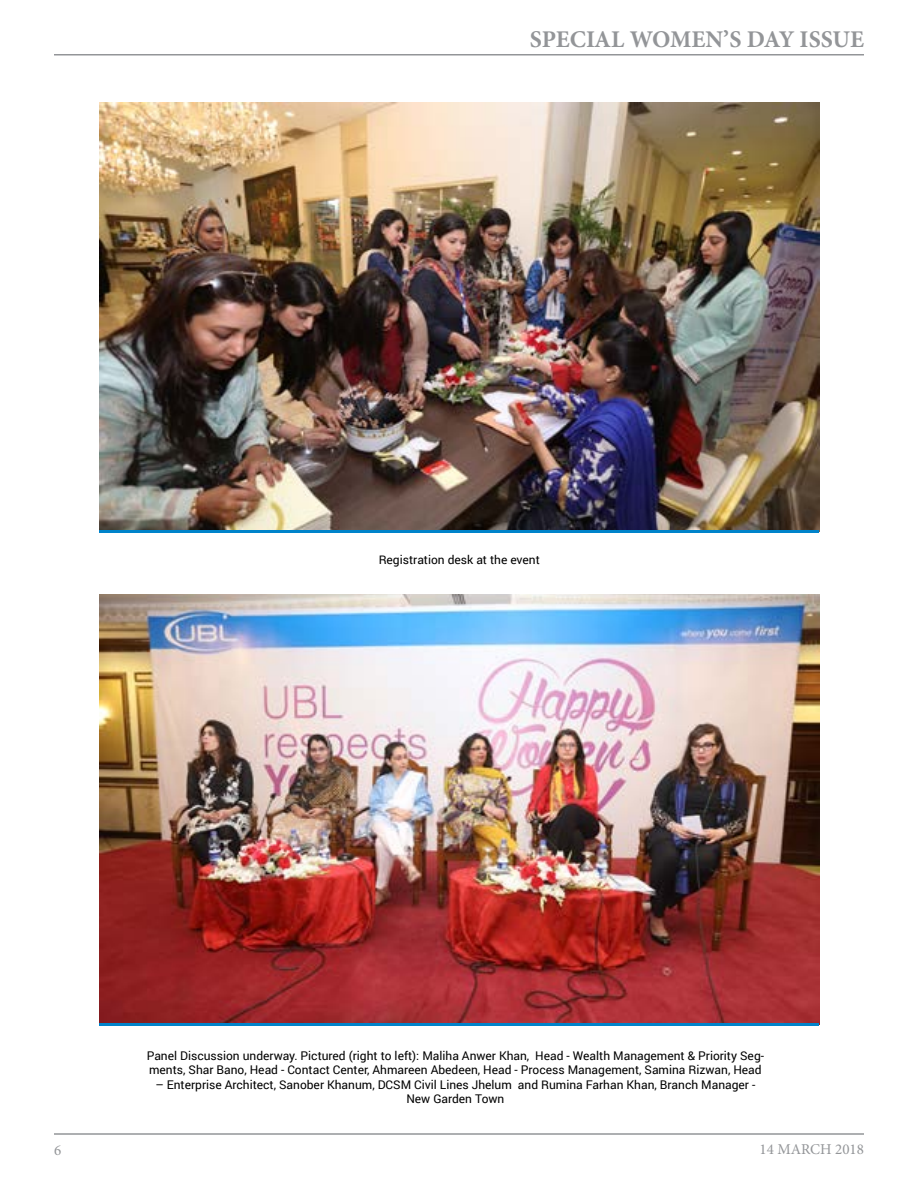
<style>
.page{position:relative;width:918px;height:1188px;background:#fff}
.page>*{position:absolute;margin:0;border:0;box-sizing:border-box;transform-origin:0 0}
.t1{font:700 24px "Minion Pro";letter-spacing:-.005em;color:#939598}
.t2{font:15px "Minion Pro";color:#939598}
.t3{font:12px/14.4px "Roboto";color:#000}
</style>
<div class="page">
<hr style="left:54px;top:1133px;width:810px;height:2px;background:#939598">
<hr style="left:54px;top:54px;width:810px;height:2px;background:#939598">
<img style="left:99px;top:102px;width:720px;height:428px">
<img style="left:99px;top:594px;width:720px;height:429px">
<hr style="left:99px;top:530px;width:720px;height:3px;background:#0083ca">
<hr style="left:99px;top:1023px;width:720px;height:3px;background:#0083ca">
<h1 class="t1" style="left:530px;top:23px;width:336px">SPECIAL WOMEN’S DAY ISSUE</h1>
<p class="t3" style="left:379px;top:552px;width:163px">Registration desk at the event</p>
<p class="t3" style="left:147px;top:1048px;width:619px">Panel Discussion underway. Pictured (right to left): Maliha Anwer Khan, Head - Wealth Management &amp; Priority Seg&shy;ments, Shar Bano, Head - Contact Center, Ahmareen Abedeen, Head - Process Management, Samina Rizwan, Head</p>
<p class="t3" style="left:155px;top:1077px;width:601px;text-align:center">– Enterprise Architect, Sanober Khanum, DCSM Civil Lines Jhelum and Rumina Farhan Khan, Branch Manager -<br>New Garden Town</p>
<p class="t2" style="left:54px;top:1140px;width:9px">6</p>
<p class="t2" style="left:760px;top:1139px;width:106px">14 MARCH 2018</p>
</div>
